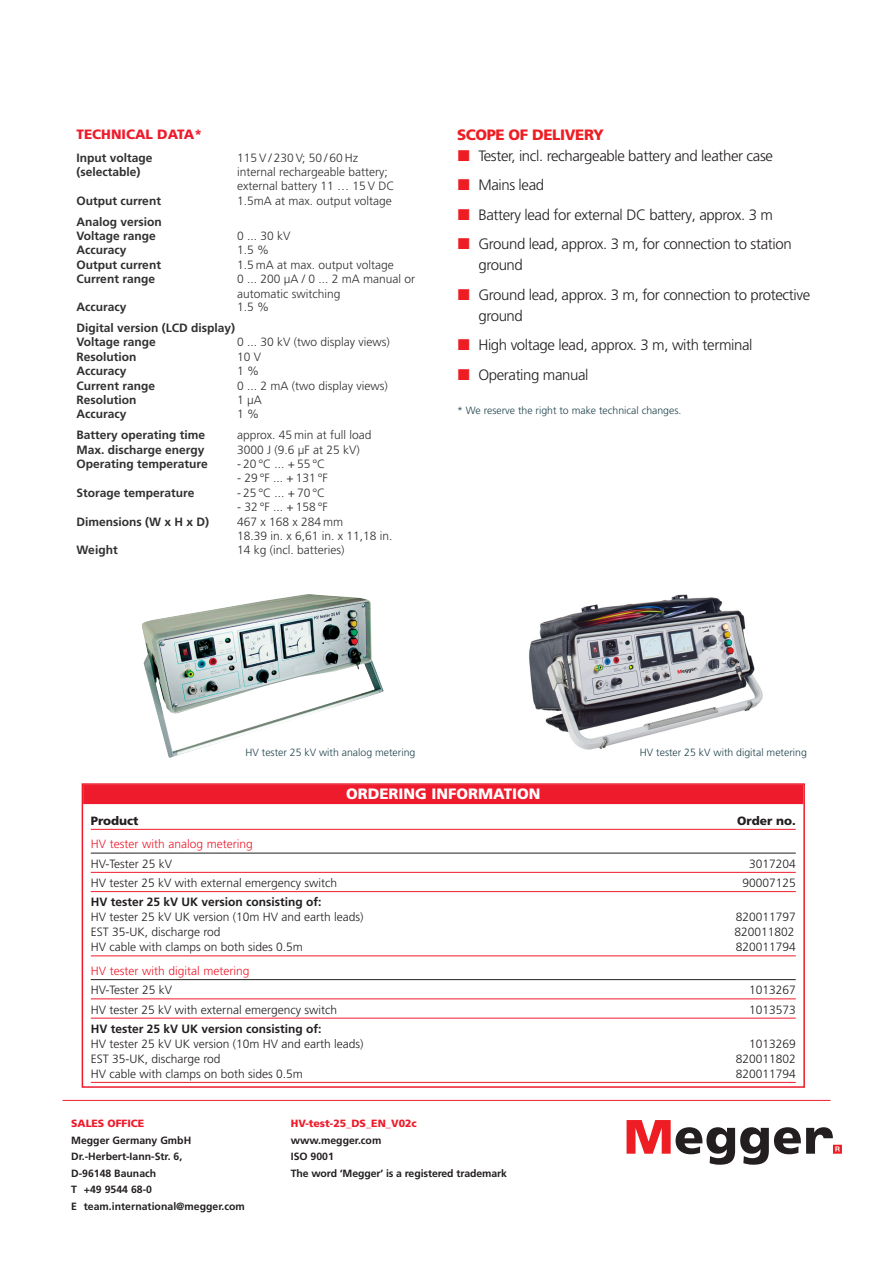
<style>
.page{position:relative;width:893px;height:1263px;background:#fff}
.page>*{position:absolute;margin:0;border:0;box-sizing:border-box;transform-origin:0 0}
.t1{font:300 15px/21px "Frutiger LT Pro";letter-spacing:-.025em;color:#231f20}
.Ordering_Information{font:900 15px "Frutiger LT Pro";color:#fff}
.CopyHeader{font:900 15px "Frutiger LT Pro";letter-spacing:-.025em;color:#ee1d23}
.t2{font:900 13.5px "Frutiger LT Pro";color:#ee1b2c}
.Item__Qty__Cat__No{font:300 12px/15px "Frutiger LT Pro";color:#231f20}
.Speciicaitons_Body{font:300 12px/14.4px "Frutiger LT Pro";color:#312f30}
.Speciicaitons_Body-2{font:700 12px/14.4px "Frutiger LT Pro";color:#312f30}
.SpecifitcationsHead{font:300 12px/14.4px "Frutiger LT Pro";color:#312f30}
.SpecifitcationsHead-2{font:700 12px "Frutiger LT Pro";color:#312f30}
.Included_Optional_Ac{font:300 12px "Frutiger LT Pro";color:#ee1b2c}
.Item__Qty__Cat__No-2{font:900 12px "Frutiger LT Pro";color:#231f20}
.Addresses{font:700 10.5px "Frutiger LT Pro";color:#231f20}
.Technische_Änderung{font:300 10.5px "Frutiger LT Pro";color:#1f424b}
.Address_Heading{font:900 10.5px "Frutiger LT Pro";color:#ee1b2c}
.s1{font-weight:700}
</style>
<div class="page">
<hr style="left:63px;top:1100px;width:767px;height:1px;background:#ee1b2c">
<svg style="left:627px;top:1120px;width:215px;height:45px"></svg>
<img style="left:529px;top:594px;width:234px;height:156px">
<img style="left:141px;top:594px;width:243px;height:164px">
<div style="left:83px;top:784px;width:720px;height:20px;background:#ee1b2c"></div>
<hr style="left:91px;top:829px;width:705px;height:1px;background:#ee1b2c">
<hr style="left:91px;top:853px;width:705px;height:1px;background:#231f20">
<hr style="left:91px;top:872px;width:705px;height:1px;background:#ee1b2c">
<hr style="left:91px;top:891px;width:705px;height:1px;background:#ee1b2c">
<hr style="left:91px;top:955px;width:705px;height:1px;background:#ee1b2c">
<hr style="left:91px;top:979px;width:705px;height:1px;background:#231f20">
<hr style="left:91px;top:998px;width:705px;height:1px;background:#ee1b2c">
<hr style="left:91px;top:1018px;width:705px;height:1px;background:#ee1b2c">
<hr style="left:91px;top:1082px;width:705px;height:1px;background:#ee1b2c">
<div style="left:82px;top:783px;width:723px;height:305px;border:2px solid #ee1b2c"></div>
<h5 class="t2" style="left:77px;top:126px;width:128px">TECHNICAL DATA*</h5>
<p class="Speciicaitons_Body-2" style="left:77px;top:150px;width:78px">Input voltage</p>
<p class="Speciicaitons_Body" style="left:237px;top:150px;width:123px">115 V / 230 V; 50 / 60 Hz</p>
<p class="Speciicaitons_Body-2" style="left:77px;top:165px;width:66px">(selectable)</p>
<p class="Speciicaitons_Body" style="left:237px;top:165px;width:159px">internal rechargeable battery; external battery 11 … 15 V DC</p>
<p class="Speciicaitons_Body-2" style="left:77px;top:193px;width:86px">Output current</p>
<p class="Speciicaitons_Body" style="left:237px;top:194px;width:156px">1.5mA at max. output voltage</p>
<p class="Speciicaitons_Body-2" style="left:77px;top:214px;width:87px">Analog version<br>Voltage range</p>
<p class="Speciicaitons_Body" style="left:237px;top:229px;width:55px">0 ... 30 kV</p>
<p class="Speciicaitons_Body-2" style="left:77px;top:243px;width:51px">Accuracy</p>
<p class="Speciicaitons_Body" style="left:237px;top:243px;width:34px">1.5 %</p>
<p class="Speciicaitons_Body-2" style="left:77px;top:257px;width:86px">Output current</p>
<p class="Speciicaitons_Body" style="left:237px;top:258px;width:158px">1.5 mA at max. output voltage</p>
<p class="Speciicaitons_Body-2" style="left:77px;top:272px;width:80px">Current range</p>
<p class="Speciicaitons_Body" style="left:237px;top:272px;width:180px">0 ... 200 µA / 0 ... 2 mA manual or automatic switching</p>
<p class="Speciicaitons_Body-2" style="left:77px;top:300px;width:51px">Accuracy</p>
<p class="Speciicaitons_Body" style="left:237px;top:300px;width:34px">1.5 %</p>
<p class="Speciicaitons_Body-2" style="left:77px;top:321px;width:160px">Digital version (LCD display)<br>Voltage range</p>
<p class="Speciicaitons_Body" style="left:237px;top:335px;width:154px">0 ... 30 kV (two display views)</p>
<p class="Speciicaitons_Body-2" style="left:77px;top:349px;width:62px">Resolution</p>
<p class="Speciicaitons_Body" style="left:237px;top:349px;width:26px">10 V</p>
<p class="Speciicaitons_Body-2" style="left:77px;top:364px;width:51px">Accuracy</p>
<p class="Speciicaitons_Body" style="left:237px;top:364px;width:24px">1 %</p>
<p class="Speciicaitons_Body-2" style="left:77px;top:378px;width:80px">Current range</p>
<p class="Speciicaitons_Body" style="left:237px;top:378px;width:152px">0 ... 2 mA (two display views)</p>
<p class="Speciicaitons_Body-2" style="left:77px;top:393px;width:62px">Resolution</p>
<p class="Speciicaitons_Body" style="left:237px;top:393px;width:26px">1 µA</p>
<p class="Speciicaitons_Body-2" style="left:77px;top:407px;width:51px">Accuracy</p>
<p class="Speciicaitons_Body" style="left:237px;top:407px;width:24px">1 %</p>
<p class="SpecifitcationsHead-2" style="left:77px;top:428px;width:130px">Battery operating time</p>
<p class="SpecifitcationsHead" style="left:237px;top:428px;width:136px">approx. 45 min at full load</p>
<p class="SpecifitcationsHead-2" style="left:77px;top:442px;width:130px">Max. discharge energy</p>
<p class="SpecifitcationsHead" style="left:237px;top:442px;width:124px">3000 J (9.6 µF at 25 kV)</p>
<p class="SpecifitcationsHead-2" style="left:77px;top:457px;width:133px">Operating temperature</p>
<p class="SpecifitcationsHead" style="left:237px;top:457px;width:90px">- 20 °C ... + 55 °C</p>
<p class="SpecifitcationsHead" style="left:237px;top:471px;width:92px">- 29 °F ... + 131 °F</p>
<p class="SpecifitcationsHead-2" style="left:77px;top:485px;width:119px">Storage temperature</p>
<p class="SpecifitcationsHead" style="left:237px;top:485px;width:90px">- 25 °C ... + 70 °C</p>
<p class="SpecifitcationsHead" style="left:237px;top:500px;width:92px">- 32 °F ... + 158 °F</p>
<p class="SpecifitcationsHead-2" style="left:77px;top:514px;width:134px">Dimensions (W x H x D)</p>
<p class="SpecifitcationsHead" style="left:237px;top:514px;width:157px">467 x 168 x 284 mm<br>18.39 in. x 6,61 in. x 11,18 in.</p>
<p class="SpecifitcationsHead-2" style="left:77px;top:543px;width:43px">Weight</p>
<p class="SpecifitcationsHead" style="left:237px;top:543px;width:109px">14 kg (incl. batteries)</p>
<p class="CopyHeader" style="left:457px;top:126px;width:148px">SCOPE OF DELIVERY</p>
<p class="t1" style="left:478px;top:145px;width:296px">Tester, incl. rechargeable battery and leather case</p>
<p class="t1" style="left:478px;top:175px;width:67px">Mains lead</p>
<p class="t1" style="left:478px;top:204px;width:296px">Battery lead for external DC battery, approx. 3 m</p>
<p class="t1" style="left:478px;top:234px;width:315px">Ground lead, approx. 3 m, for connection to station ground</p>
<p class="t1" style="left:478px;top:284px;width:333px">Ground lead, approx. 3 m, for connection to protective ground</p>
<p class="t1" style="left:478px;top:335px;width:276px">High voltage lead, approx. 3 m, with terminal</p>
<p class="t1" style="left:478px;top:364px;width:112px">Operating manual</p>
<p class="Technische_Änderung" style="left:457px;top:404px;width:226px">* We reserve the right to make technical changes.</p>
<p class="Technische_Änderung" style="left:246px;top:746px;width:171px">HV tester 25 kV with analog metering</p>
<p class="Technische_Änderung" style="left:640px;top:746px;width:168px">HV tester 25 kV with digital metering</p>
<p class="Ordering_Information" style="left:346px;top:785px;width:196px">ORDERING INFORMATION</p>
<p class="Item__Qty__Cat__No-2" style="left:91px;top:813px;width:49px">Product</p>
<p class="Item__Qty__Cat__No-2" style="left:737px;top:813px;width:60px">Order no.</p>
<p class="Included_Optional_Ac" style="left:91px;top:837px;width:164px">HV tester with analog metering</p>
<p class="Item__Qty__Cat__No" style="left:91px;top:856px;width:83px">HV-Tester 25 kV</p>
<p class="Item__Qty__Cat__No" style="left:749px;top:856px;width:48px">3017204</p>
<p class="Item__Qty__Cat__No" style="left:91px;top:875px;width:248px">HV tester 25 kV with external emergency switch</p>
<p class="Item__Qty__Cat__No" style="left:742px;top:875px;width:55px">90007125</p>
<p class="Item__Qty__Cat__No" style="left:91px;top:895px;width:274px"><span class="s1">HV tester 25 kV UK version consisting of:<br></span>HV tester 25 kV UK version (10m HV and earth leads)</p>
<p class="Item__Qty__Cat__No" style="left:736px;top:910px;width:62px">820011797</p>
<p class="Item__Qty__Cat__No" style="left:91px;top:925px;width:131px">EST 35-UK, discharge rod</p>
<p class="Item__Qty__Cat__No" style="left:734px;top:925px;width:62px">820011802</p>
<p class="Item__Qty__Cat__No" style="left:91px;top:940px;width:214px">HV cable with clamps on both sides 0.5m</p>
<p class="Item__Qty__Cat__No" style="left:736px;top:940px;width:62px">820011794</p>
<p class="Included_Optional_Ac" style="left:91px;top:964px;width:160px">HV tester with digital metering</p>
<p class="Item__Qty__Cat__No" style="left:91px;top:983px;width:83px">HV-Tester 25 kV</p>
<p class="Item__Qty__Cat__No" style="left:749px;top:983px;width:48px">1013267</p>
<p class="Item__Qty__Cat__No" style="left:91px;top:1002px;width:248px">HV tester 25 kV with external emergency switch</p>
<p class="Item__Qty__Cat__No" style="left:749px;top:1002px;width:48px">1013573</p>
<p class="Item__Qty__Cat__No" style="left:91px;top:1021px;width:274px"><span class="s1">HV tester 25 kV UK version consisting of:<br></span>HV tester 25 kV UK version (10m HV and earth leads)</p>
<p class="Item__Qty__Cat__No" style="left:749px;top:1036px;width:48px">1013269</p>
<p class="Item__Qty__Cat__No" style="left:91px;top:1051px;width:131px">EST 35-UK, discharge rod</p>
<p class="Item__Qty__Cat__No" style="left:736px;top:1051px;width:62px">820011802</p>
<p class="Item__Qty__Cat__No" style="left:91px;top:1066px;width:214px">HV cable with clamps on both sides 0.5m</p>
<p class="Item__Qty__Cat__No" style="left:736px;top:1066px;width:62px">820011794</p>
<p class="Address_Heading" style="left:71px;top:1117px;width:75px">SALES OFFICE</p>
<p class="Addresses" style="left:71px;top:1134px;width:122px">Megger Germany GmbH</p>
<p class="Addresses" style="left:71px;top:1150px;width:113px">Dr.-Herbert-Iann-Str. 6,</p>
<p class="Addresses" style="left:71px;top:1167px;width:87px">D-96148 Baunach</p>
<p class="Addresses" style="left:71px;top:1183px;width:82px">T +49 9544 68-0</p>
<p class="Addresses" style="left:71px;top:1200px;width:175px">E team.international@megger.com</p>
<p class="Address_Heading" style="left:291px;top:1117px;width:128px">HV-test-25_DS_EN_V02c</p>
<p class="Addresses" style="left:291px;top:1134px;width:92px">www.megger.com</p>
<p class="Addresses" style="left:291px;top:1150px;width:45px">ISO 9001</p>
<p class="Addresses" style="left:291px;top:1167px;width:218px">The word ‘Megger’ is a registered trademark</p>
</div>
